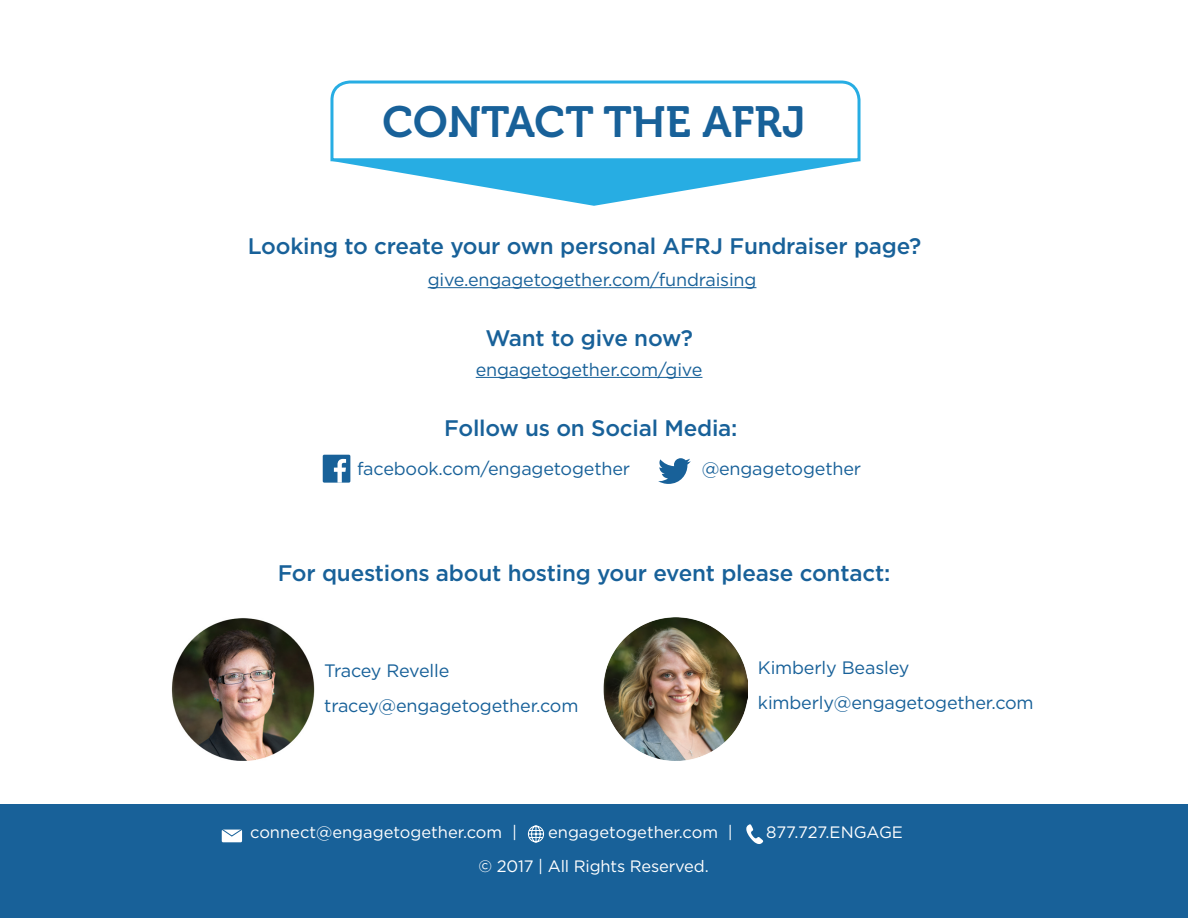
<style>
.page{position:relative;width:1188px;height:918px;background:#fff}
.page>*{position:absolute;margin:0;border:0;box-sizing:border-box;transform-origin:0 0}
.Page_Headers{font:43.5px "Museo 700";color:#186199}
.Base{font:500 22.5px "Gotham";letter-spacing:-.01em;color:#186199}
.Base-2{font:18px "Gotham";letter-spacing:-.01em;color:#186199}
.Base-3{font:16.5px "Gotham";color:#fff}
</style>
<div class="page">
<div style="left:0;top:805px;width:1188px;height:113px;background:#186199"></div>
<div style="left:222px;top:830px;width:20px;height:12px;background:#fff"></div>
<svg style="left:222px;top:829px;width:20px;height:7px"></svg>
<svg style="left:528px;top:825px;width:16px;height:18px"></svg>
<svg style="left:746px;top:824px;width:17px;height:20px"></svg>
<img style="left:171px;top:618px;width:144px;height:143px">
<hr style="left:428px;top:287px;width:328px;height:1px;background:#186199">
<hr style="left:476px;top:377px;width:226px;height:1px;background:#186199">
<img style="left:604px;top:617px;width:143px;height:144px">
<div style="left:323px;top:455px;width:27px;height:28px;background:#186199;border-radius:2px"></div>
<svg style="left:334px;top:459px;width:12px;height:24px"></svg>
<svg style="left:658px;top:458px;width:33px;height:26px"></svg>
<svg style="left:330px;top:80px;width:531px;height:82px"></svg>
<svg style="left:332px;top:161px;width:529px;height:45px"></svg>
<p class="Page_Headers" style="left:383px;top:98px;width:424px">CONTACT THE AFRJ</p>
<p class="Base" style="left:248px;top:232px;width:675px">Looking to create your own personal AFRJ Fundraiser page?</p>
<p class="Base-2" style="left:428px;top:268px;width:330px">give.engagetogether.com/fundraising</p>
<p class="Base" style="left:486px;top:323px;width:209px">Want to give now?</p>
<p class="Base-2" style="left:476px;top:358px;width:228px">engagetogether.com/give</p>
<p class="Base" style="left:444px;top:413px;width:295px">Follow us on Social Media:</p>
<p class="Base-2" style="left:357px;top:457px;width:274px">facebook.com/engagetogether</p>
<p class="Base-2" style="left:702px;top:457px;width:161px">@engagetogether</p>
<p class="Base" style="left:278px;top:558px;width:614px">For questions about hosting your event please contact:</p>
<p class="Base-2" style="left:324px;top:659px;width:127px">Tracey Revelle</p>
<p class="Base-2" style="left:324px;top:694px;width:256px">tracey@engagetogether.com</p>
<p class="Base-2" style="left:758px;top:657px;width:153px">Kimberly Beasley</p>
<p class="Base-2" style="left:758px;top:692px;width:277px">kimberly@engagetogether.com</p>
<p class="Base-3" style="left:250px;top:822px;width:269px">connect@engagetogether.com |</p>
<p class="Base-3" style="left:548px;top:822px;width:186px">engagetogether.com |</p>
<p class="Base-3" style="left:766px;top:822px;width:138px">877.727.ENGAGE</p>
<p class="Base-3" style="left:478px;top:856px;width:232px">© 2017 | All Rights Reserved.</p>
</div>
